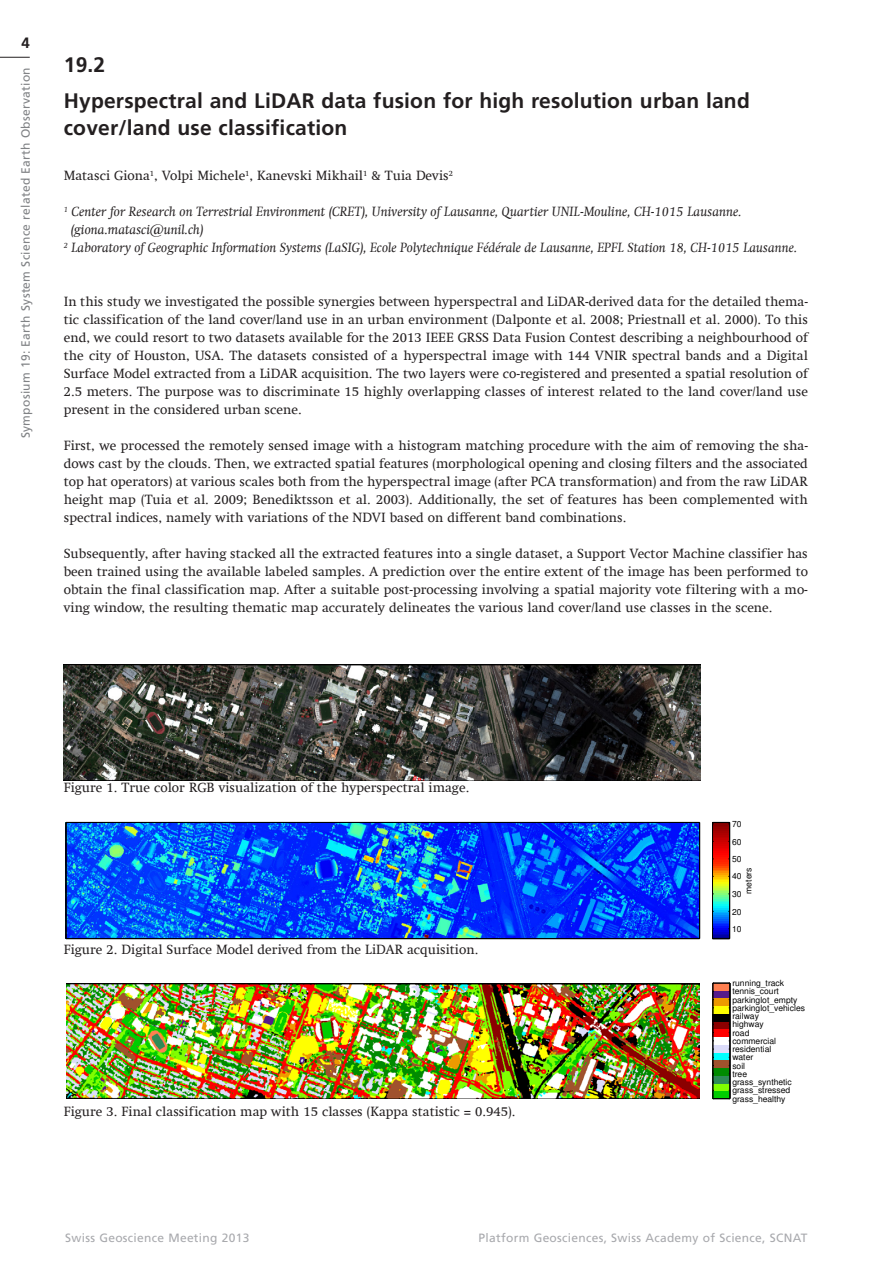
<style>
.page{position:relative;width:893px;height:1263px;background:#fff}
.page>*{position:absolute;margin:0;border:0;box-sizing:border-box;transform-origin:0 0}
.t1{font:700 21px/36px "Frutiger LT Com";letter-spacing:.01em;color:#231f20}
.t2{font:700 15px "Frutiger";color:#231f20}
.t3{font:13.5px/18px "Swift Com";color:#231f20;text-align:justify}
.t4{font:italic 13.5px "Swift Com";color:#231f20}
.t5{font:12px "Frutiger LT Com";letter-spacing:.025em;color:#a8a9ad}
.t6{font:12px "Frutiger LT Com";letter-spacing:.025em;color:#808285}
.t7{font:8.55px "Helvetica";color:#000}
</style>
<div class="page">
<hr style="left:0;top:57px;width:30px;height:1px;background:#231f20">
<img style="left:64px;top:665px;width:637px;height:116px">
<img style="left:67px;top:823px;width:632px;height:115px">
<hr style="left:66px;top:822px;width:634px;height:1px;background:#000">
<hr style="left:66px;top:938px;width:634px;height:1px;background:#000">
<hr style="left:66px;top:822px;width:1px;height:116px;background:#000">
<hr style="left:699px;top:822px;width:1px;height:116px;background:#000">
<img style="left:713px;top:824px;width:16px;height:114px">
<svg style="left:713px;top:938px;width:16px;height:1px"></svg>
<svg style="left:713px;top:822px;width:16px;height:2px"></svg>
<hr style="left:712px;top:822px;width:1px;height:117px;background:#000">
<hr style="left:729px;top:822px;width:1px;height:117px;background:#000">
<img style="left:66px;top:983px;width:634px;height:115px">
<img style="left:714px;top:984px;width:16px;height:114px">
<svg style="left:713px;top:1098px;width:17px;height:1px"></svg>
<svg style="left:714px;top:983px;width:16px;height:1px"></svg>
<hr style="left:713px;top:983px;width:1px;height:115px;background:#000">
<hr style="left:730px;top:983px;width:1px;height:115px;background:#000">
<p class="t2" style="left:21px;top:34px;width:10px">4</p>
<p class="t6" style="left:19px;top:438px;width:372px;rotate:-90deg">Symposium 19: Earth System Science related Earth Observation</p>
<h1 class="t1" style="left:64px;top:47px;width:687px">19.2<br>Hyperspectral and LiDAR data fusion for high resolution urban land</h1>
<h1 class="t1" style="left:64px;top:110px;width:285px">cover/land use classification</h1>
<p class="t3" style="left:64px;top:166px;width:391px">Matasci Giona<sup>1</sup>, Volpi Michele<sup>1</sup>, Kanevski Mikhail<sup>1</sup> &amp; Tuia Devis<sup>2</sup></p>
<p class="t4" style="left:64px;top:203px;width:679px"><sup>1</sup> Center for Research on Terrestrial Environment (CRET), University of Lausanne, Quartier UNIL-Mouline, CH-1015 Lausanne.</p>
<p class="t4" style="left:71px;top:221px;width:134px">(giona.matasci@unil.ch)</p>
<p class="t4" style="left:64px;top:239px;width:735px"><sup>2</sup> Laboratory of Geographic Information Systems (LaSIG), Ecole Polytechnique Fédérale de Lausanne, EPFL Station 18, CH-1015 Lausanne.</p>
<p class="t3" style="left:64px;top:292px;width:746px">In this study we investigated the possible synergies between hyperspectral and LiDAR-derived data for the detailed thema&shy;tic classification of the land cover/land use in an urban environment (Dalponte et al. 2008; Priestnall et al. 2000). To this end, we could resort to two datasets available for the 2013 IEEE GRSS Data Fusion Contest describing a neighbourhood of the city of Houston, USA. The datasets consisted of a hyperspectral image with 144 VNIR spectral bands and a Digital Surface Model extracted from a LiDAR acquisition. The two layers were co-registered and presented a spatial resolution of 2.5 meters. The purpose was to discriminate 15 highly overlapping classes of interest related to the land cover/land use present in the considered urban scene.</p>
<p class="t3" style="left:64px;top:436px;width:746px">First, we processed the remotely sensed image with a histogram matching procedure with the aim of removing the sha&shy;dows cast by the clouds. Then, we extracted spatial features (morphological opening and closing filters and the associated top hat operators) at various scales both from the hyperspectral image (after PCA transformation) and from the raw LiDAR height map (Tuia et al. 2009; Benediktsson et al. 2003). Additionally, the set of features has been complemented with spectral indices, namely with variations of the NDVI based on different band combinations.</p>
<p class="t3" style="left:64px;top:544px;width:746px">Subsequently, after having stacked all the extracted features into a single dataset, a Support Vector Machine classifier has been trained using the available labeled samples. A prediction over the entire extent of the image has been performed to obtain the final classification map. After a suitable post-processing involving a spatial majority vote filtering with a mo&shy;ving window, the resulting thematic map accurately delineates the various land cover/land use classes in the scene.</p>
<p class="t3" style="left:64px;top:778px;width:407px">Figure 1. True color RGB visualization of the hyperspectral image.</p>
<p class="t3" style="left:64px;top:940px;width:416px">Figure 2. Digital Surface Model derived from the LiDAR acquisition.</p>
<p class="t3" style="left:64px;top:1102px;width:453px">Figure 3. Final classification map with 15 classes (Kappa statistic = 0.945).</p>
<p class="t7" style="left:732px;top:819px;width:11px">70</p>
<p class="t7" style="left:732px;top:836px;width:11px">60</p>
<p class="t7" style="left:732px;top:854px;width:11px">50</p>
<p class="t7" style="left:744px;top:894px;width:28px;rotate:-90deg">meters</p>
<p class="t7" style="left:732px;top:871px;width:11px">40</p>
<p class="t7" style="left:732px;top:889px;width:11px">30</p>
<p class="t7" style="left:732px;top:906px;width:11px">20</p>
<p class="t7" style="left:732px;top:924px;width:11px">10</p>
<p class="t7" style="left:732px;top:980px;width:53px">running_track</p>
<p class="t7" style="left:732px;top:988px;width:48px">tennis_court</p>
<p class="t7" style="left:732px;top:996px;width:67px">parkinglot_empty</p>
<p class="t7" style="left:732px;top:1005px;width:74px">parkinglot_vehicles</p>
<p class="t7" style="left:732px;top:1013px;width:28px">railway</p>
<p class="t7" style="left:732px;top:1021px;width:33px">highway</p>
<p class="t7" style="left:732px;top:1029px;width:19px">road</p>
<p class="t7" style="left:732px;top:1038px;width:45px">commercial</p>
<p class="t7" style="left:732px;top:1046px;width:40px">residential</p>
<p class="t7" style="left:732px;top:1054px;width:22px">water</p>
<p class="t7" style="left:732px;top:1062px;width:14px">soil</p>
<p class="t7" style="left:732px;top:1071px;width:16px">tree</p>
<p class="t7" style="left:732px;top:1079px;width:61px">grass_synthetic</p>
<p class="t7" style="left:732px;top:1087px;width:59px">grass_stressed</p>
<p class="t7" style="left:732px;top:1095px;width:55px">grass_healthy</p>
<p class="t5" style="left:65px;top:1231px;width:186px">Swiss Geoscience Meeting 2013</p>
<p class="t5" style="left:479px;top:1231px;width:330px">Platform Geosciences, Swiss Academy of Science, SCNAT</p>
</div>
